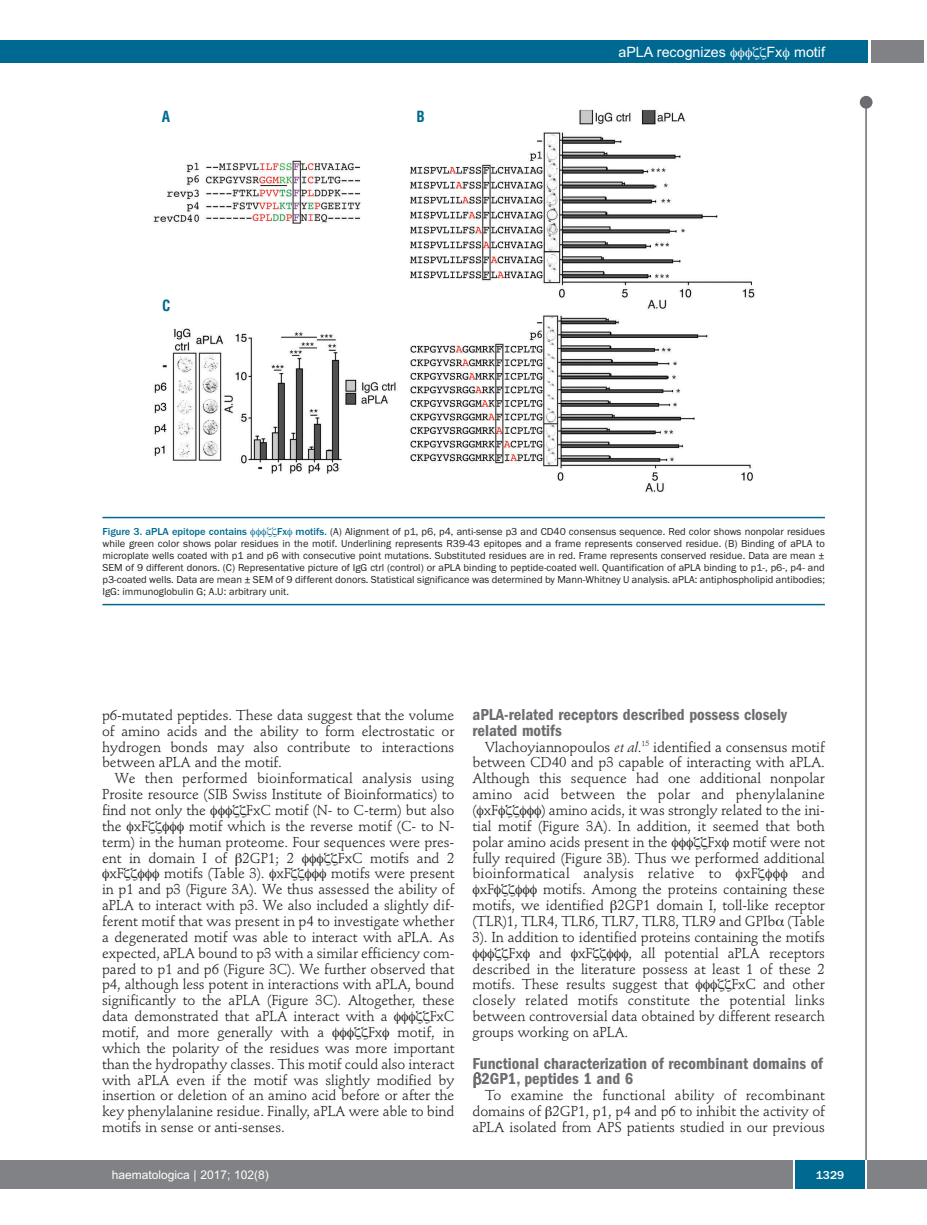
<style>
.page{position:relative;width:927px;height:1225px;background:#fff}
.page>*{position:absolute;margin:0;border:0;box-sizing:border-box;transform-origin:0 0}
.t1{font:600 condensed 16.5px/15.9px "Franklin Gothic";color:#6c6d70}
.t2{font:700 condensed 15px "Helvetica";color:#006991}
.t3{font:14.25px/15.9px "Stempel Schneidler";letter-spacing:-.005em;color:#231f20;text-align:justify}
.t4{font:14.25px "Arial";color:#fff}
.t5{font:12px "Arial";color:#fff}
.t6{font:500 12px "Franklin Gothic";color:#fff}
.t7{font:10.5px/12px "Franklin Gothic";color:#231f20;text-align:justify}
.t8{font:500 10.5px "Franklin Gothic";color:#006991}
.s1{font-weight:500;color:#006991}
.s2{font-style:italic}
</style>
<div class="page">
<div style="left:860px;top:96px;width:12px;height:13px;background:#6c6d70;border-radius:50%"></div>
<hr style="left:865px;top:98px;width:2px;height:1062px;background:#6c6d70">
<div style="left:871px;top:40px;width:52px;height:22px;background:#808285"></div>
<div style="left:18px;top:40px;width:849px;height:22px;background:#006991"></div>
<div style="left:17px;top:1160px;width:910px;height:28px;background:#808285"></div>
<div style="left:795px;top:1160px;width:70px;height:28px;background:#006991"></div>
<hr style="left:793px;top:1160px;width:2px;height:28px;background:#fff">
<hr style="left:865px;top:1160px;width:2px;height:28px;background:#fff">
<div style="left:0;top:40px;width:19px;height:22px;background:#006991"></div>
<div style="left:0;top:1160px;width:18px;height:28px;background:#808285"></div>
<img style="left:153px;top:109px;width:602px;height:383px">
<hr style="left:102px;top:517px;width:723px;height:1px;background:#006991">
<hr style="left:102px;top:604px;width:723px;height:1px;background:#006991">
<p class="t2" style="left:162px;top:108px;width:10px">A</p>
<p class="t2" style="left:162px;top:297px;width:10px">C</p>
<p class="t2" style="left:416px;top:108px;width:10px">B</p>
<p class="t4" style="left:618px;top:44px;width:109px">aPLA recognizes</p>
<p class="t4" style="left:767px;top:44px;width:60px">Fx motif</p>
<p class="t7" style="left:102px;top:526px;width:724px;text-indent:175px"><span class="s1">Fx motifs.</span> (A) Alignment of p1, p6, p4, anti-sense p3 and CD40 consensus sequence. Red color shows nonpolar residues while green color shows polar residues in the motif. Underlining represents R39-43 epitopes and a frame represents conserved residue. (B) Binding of aPLA to microplate wells coated with p1 and p6 with consecutive point mutations. Substituted residues are in red. Frame represents conserved residue. Data are mean ± SEM of 9 different donors. (C) Representative picture of IgG ctrl (control) or aPLA binding to peptide-coated well. Quantification of aPLA binding to p1-, p6-, p4- and p3-coated wells. Data are mean ± SEM of 9 different donors. Statistical significance was determined by Mann-Whitney U analysis. aPLA: antiphospholipid antibodies; IgG: immunoglobulin G; A.U: arbitrary unit.</p>
<p class="t8" style="left:102px;top:525px;width:146px">Figure 3. aPLA epitope contains</p>
<p class="t3" style="left:102px;top:708px;width:354px">p6-mutated peptides. These data suggest that the volume of amino acids and the ability to form electrostatic or hydrogen bonds may also contribute to interactions between aPLA and the motif.</p>
<p class="t3" style="left:102px;top:772px;width:354px;text-indent:13px">We then performed bioinformatical analysis using Prosite resource (SIB Swiss Institute of Bioinformatics) to find not only the</p>
<p class="t3" style="left:246px;top:803px;width:210px">FxC motif (N- to C-term) but also</p>
<p class="t3" style="left:102px;top:819px;width:48px">the xF</p>
<p class="t3" style="left:102px;top:819px;width:354px;text-indent:87px">motif which is the reverse motif (C- to N&shy;term) in the human proteome. Four sequences were pres&shy;ent in domain I of 2GP1; 2</p>
<p class="t3" style="left:338px;top:851px;width:118px">FxC motifs and 2</p>
<p class="t3" style="left:102px;top:867px;width:354px;text-indent:229px">motifs were present in p1 and p3 (Figure 3A). We thus assessed the ability of aPLA to interact with p3. We also included a slightly dif&shy;ferent motif that was present in p4 to investigate whether a degenerated motif was able to interact with aPLA. As expected, aPLA bound to p3 with a similar efficiency com&shy;pared to p1 and p6 (Figure 3C). We further observed that p4, although less potent in interactions with aPLA, bound significantly to the aPLA (Figure 3C). Altogether, these data demonstrated that aPLA interact with a</p>
<p class="t3" style="left:109px;top:867px;width:16px">xF</p>
<p class="t3" style="left:164px;top:867px;width:128px">motifs (Table 3). xF</p>
<p class="t3" style="left:430px;top:1009px;width:26px">FxC</p>
<p class="t3" style="left:102px;top:1025px;width:354px;text-indent:266px">Fx motif, in which the polarity of the residues was more important than the hydropathy classes. This motif could also interact with aPLA even if the motif was slightly modified by insertion or deletion of an amino acid before or after the key phenylalanine residue. Finally, aPLA were able to bind motifs in sense or anti-senses.</p>
<p class="t3" style="left:102px;top:1025px;width:224px">motif, and more generally with a</p>
<p class="t1" style="left:472px;top:708px;width:316px">aPLA-related receptors described possess closely related motifs</p>
<p class="t3" style="left:472px;top:740px;width:354px;text-indent:13px">Vlachoyiannopoulos <span class="s2">et al</span>.<sup>15</sup> identified a consensus motif between CD40 and p3 capable of interacting with aPLA.<br>Although this sequence had one additional nonpolar amino acid between the polar and phenylalanine ( xF</p>
<p class="t3" style="left:472px;top:803px;width:354px;text-indent:69px">) amino acids, it was strongly related to the ini&shy;tial motif (Figure 3A). In addition, it seemed that both polar amino acids present in the</p>
<p class="t3" style="left:472px;top:835px;width:354px;text-indent:235px">Fx motif were not fully required (Figure 3B). Thus we performed additional bioinformatical analysis relative to</p>
<p class="t3" style="left:743px;top:867px;width:16px">xF</p>
<p class="t3" style="left:802px;top:867px;width:25px">and</p>
<p class="t3" style="left:480px;top:883px;width:16px">xF</p>
<p class="t3" style="left:543px;top:883px;width:283px">motifs. Among the proteins containing these</p>
<p class="t3" style="left:472px;top:898px;width:354px">motifs, we identified 2GP1 domain I, toll-like receptor</p>
<p class="t3" style="left:472px;top:914px;width:354px">(TLR)1, TLR4, TLR6, TLR7, TLR8, TLR9 and GPIb (Table</p>
<p class="t3" style="left:472px;top:930px;width:354px">3). In addition to identified proteins containing the motifs</p>
<p class="t3" style="left:509px;top:946px;width:85px">Fx and xF</p>
<p class="t3" style="left:472px;top:946px;width:354px;text-indent:156px">, all potential aPLA receptors described in the literature possess at least 1 of these 2 motifs. These results suggest that</p>
<p class="t3" style="left:472px;top:978px;width:354px;text-indent:259px">FxC and other closely related motifs constitute the potential links between controversial data obtained by different research groups working on aPLA.</p>
<p class="t1" style="left:482px;top:1056px;width:343px;text-indent:-9px">Functional characterization of recombinant domains of<br>2GP1, peptides 1 and 6</p>
<p class="t3" style="left:472px;top:1088px;width:354px;text-indent:13px">To examine the functional ability of recombinant domains of 2GP1, p1, p4 and p6 to inhibit the activity of aPLA isolated from APS patients studied in our previous</p>
<p class="t5" style="left:112px;top:1167px;width:158px">haematologica | 2017; 102(8)</p>
<p class="t6" style="left:816px;top:1167px;width:30px">1329</p>
</div>
